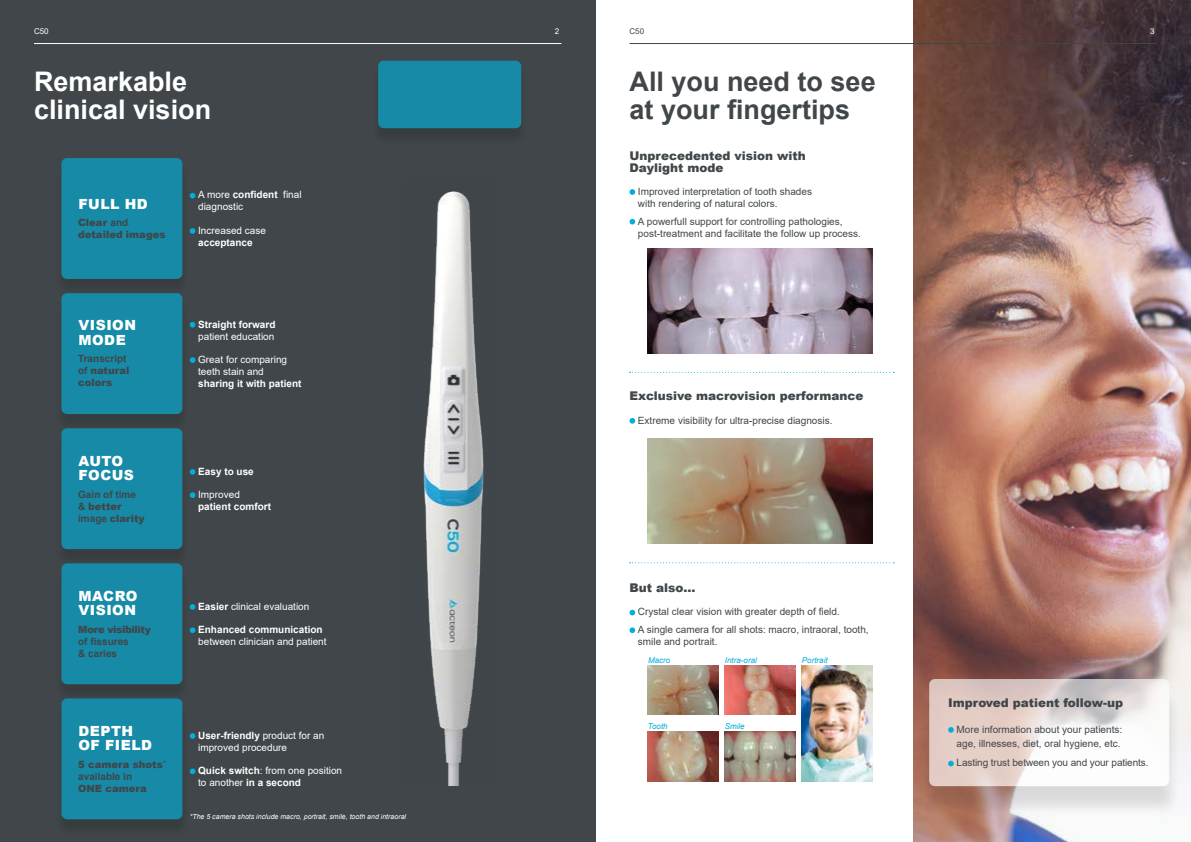
<style>
.page{position:relative;width:1191px;height:842px;background:#fff}
.page>*{position:absolute;margin:0;border:0;box-sizing:border-box;transform-origin:0 0}
.t1{font:700 27px/28px "Arial";color:#404649}
.t2{font:700 27px/28px "Arial";color:#fff}
.t3{font:900 14px/14.4px "Arial";letter-spacing:.035em;color:#fff}
.t4{font:900 12px/12px "Arial";color:#404649}
.t5{font:10px/12px "Arial";color:#404649}
.t6{font:10px/12px "Arial";color:#fff}
.t7{font:700 10px "Arial";color:#fff}
.t8{font:900 10px/12px "Arial";color:#404649}
.t9{font:700 10px/12px "Arial";color:#404649}
.t10{font:900 10px "Arial";letter-spacing:-.03em;color:#404649}
.t11{font:italic 8px "Arial";color:#00b0db}
.t12{font:8px "Arial";color:#fff}
.t13{font:8px "Arial";color:#404649}
.t14{font:italic 7px "Arial";color:#fff}
.s1{font-weight:700}
.s2{font-weight:900}
</style>
<div class="page">
<img style="left:913px;top:0;width:278px;height:842px">
<img style="left:648px;top:438px;width:225px;height:106px">
<hr style="left:629px;top:43px;width:528px;height:1px;background:#404649">
<div style="left:0;top:0;width:595px;height:842px;background:#404649"></div>
<hr style="left:34px;top:43px;width:527px;height:1px;background:#fff">
<svg style="left:190px;top:193px;width:5px;height:5px"></svg>
<svg style="left:190px;top:228px;width:5px;height:6px"></svg>
<svg style="left:190px;top:469px;width:5px;height:6px"></svg>
<svg style="left:190px;top:492px;width:5px;height:6px"></svg>
<svg style="left:190px;top:604px;width:5px;height:6px"></svg>
<svg style="left:190px;top:627px;width:5px;height:6px"></svg>
<svg style="left:190px;top:733px;width:5px;height:6px"></svg>
<svg style="left:190px;top:768px;width:5px;height:6px"></svg>
<svg style="left:190px;top:322px;width:5px;height:6px"></svg>
<svg style="left:190px;top:357px;width:5px;height:6px"></svg>
<img style="left:423px;top:191px;width:61px;height:595px">
<div style="left:55px;top:162px;width:134px;height:134px;background:#3c4245"></div>
<div style="left:61px;top:158px;width:121px;height:121px;background:#168aa7;border-radius:6px"></div>
<div style="left:55px;top:567px;width:134px;height:134px;background:#000;opacity:.2"></div>
<div style="left:61px;top:563px;width:121px;height:121px;background:#168aa7;border-radius:6px"></div>
<div style="left:55px;top:297px;width:134px;height:134px;background:#3c4245"></div>
<div style="left:61px;top:293px;width:121px;height:121px;background:#168aa7;border-radius:6px"></div>
<div style="left:55px;top:702px;width:134px;height:134px;background:#000;opacity:.2"></div>
<div style="left:61px;top:698px;width:121px;height:121px;background:#168aa7;border-radius:6px"></div>
<div style="left:55px;top:432px;width:134px;height:134px;background:#000;opacity:.2"></div>
<div style="left:61px;top:428px;width:121px;height:121px;background:#168aa7;border-radius:6px"></div>
<div style="left:917px;top:686px;width:264px;height:132px;background:#000;opacity:.2"></div>
<svg style="left:929px;top:679px;width:240px;height:107px"></svg>
<svg style="left:948px;top:727px;width:5px;height:6px"></svg>
<svg style="left:948px;top:761px;width:5px;height:5px"></svg>
<img style="left:648px;top:248px;width:225px;height:106px">
<svg style="left:629px;top:372px;width:265px;height:1px"></svg>
<svg style="left:629px;top:562px;width:265px;height:1px"></svg>
<svg style="left:629px;top:189px;width:6px;height:6px"></svg>
<svg style="left:629px;top:219px;width:6px;height:5px"></svg>
<svg style="left:629px;top:610px;width:6px;height:5px"></svg>
<svg style="left:629px;top:627px;width:6px;height:6px"></svg>
<svg style="left:629px;top:418px;width:6px;height:6px"></svg>
<img style="left:802px;top:665px;width:71px;height:116px">
<img style="left:724px;top:731px;width:71px;height:50px">
<img style="left:648px;top:731px;width:71px;height:50px">
<img style="left:725px;top:665px;width:71px;height:50px">
<img style="left:648px;top:665px;width:71px;height:50px">
<div style="left:372px;top:65px;width:156px;height:81px;background:#3b4245"></div>
<div style="left:378px;top:61px;width:143px;height:67px;background:#168aa7;border-radius:6px"></div>
<p class="t12" style="left:34px;top:26px;width:16px">C50</p>
<p class="t12" style="left:555px;top:26px;width:6px">2</p>
<p class="t13" style="left:629px;top:26px;width:16px">C50</p>
<p class="t12" style="left:1150px;top:26px;width:6px">3</p>
<h1 class="t2" style="left:34px;top:67px;width:179px">Remarkable clinical vision</h1>
<h1 class="t1" style="left:629px;top:67px;width:248px">All you need to see at your fingertips</h1>
<h2 class="t3" style="left:78px;top:196px;width:71px">FULL HD</h2>
<p class="t8" style="left:78px;top:216px;width:89px">Clear <span class="s1">and </span>detailed images</p>
<p class="t6" style="left:198px;top:189px;width:105px">A more <span class="s1">confident</span> final diagnostic</p>
<p class="t6" style="left:198px;top:224px;width:69px">Increased case</p>
<p class="t7" style="left:198px;top:235px;width:56px">acceptance</p>
<h2 class="t3" style="left:78px;top:318px;width:59px">VISION<br>MODE</h2>
<p class="t8" style="left:78px;top:352px;width:53px"><span class="s1">Transcript of</span> natural colors</p>
<h2 class="t3" style="left:78px;top:453px;width:57px">AUTO<br>FOCUS</h2>
<p class="t9" style="left:78px;top:488px;width:68px">Gain of time &amp; <span class="s2">better </span>image <span class="s2">clarity</span></p>
<h2 class="t3" style="left:78px;top:588px;width:61px">MACRO<br>VISION</h2>
<p class="t10" style="left:78px;top:622px;width:74px">More visibility</p>
<p class="t9" style="left:78px;top:635px;width:52px">of fissures &amp; caries</p>
<p class="t7" style="left:198px;top:317px;width:79px">Straight forward</p>
<p class="t6" style="left:198px;top:330px;width:78px">patient education</p>
<p class="t6" style="left:198px;top:353px;width:90px">Great for comparing teeth stain and</p>
<p class="t7" style="left:198px;top:376px;width:105px">sharing it with patient</p>
<p class="t7" style="left:198px;top:464px;width:57px">Easy to use</p>
<p class="t6" style="left:198px;top:488px;width:43px">Improved</p>
<p class="t7" style="left:198px;top:499px;width:74px">patient comfort</p>
<p class="t6" style="left:198px;top:600px;width:113px"><span class="s1">Easier</span> clinical evaluation</p>
<p class="t7" style="left:198px;top:622px;width:126px">Enhanced communication</p>
<p class="t6" style="left:198px;top:635px;width:130px">between clinician and patient</p>
<h2 class="t3" style="left:78px;top:723px;width:75px">DEPTH<br>OF FIELD</h2>
<p class="t8" style="left:78px;top:758px;width:89px">5 camera shots<sup>* </sup><span class="s1">available in</span></p>
<p class="t8" style="left:78px;top:782px;width:70px">ONE camera</p>
<p class="t6" style="left:198px;top:729px;width:128px"><span class="s1">User-friendly</span> product for an improved procedure</p>
<p class="t6" style="left:198px;top:765px;width:145px"><span class="s1">Quick switch</span>: from one position to another <span class="s1">in a second</span></p>
<p class="t14" style="left:190px;top:812px;width:218px">*The 5 camera shots include macro, portrait, smile, tooth and intraoral</p>
<p class="t4" style="left:629px;top:149px;width:178px">Unprecedented vision with<br>Daylight mode</p>
<p class="t5" style="left:638px;top:185px;width:175px">Improved interpretation of tooth shades with rendering of natural colors.</p>
<p class="t5" style="left:638px;top:215px;width:224px">A powerfull support for controlling pathologies, post-treatment and facilitate the follow up process.</p>
<p class="t4" style="left:629px;top:390px;width:236px">Exclusive macrovision performance</p>
<p class="t5" style="left:638px;top:414px;width:196px">Extreme visibility for ultra-precise diagnosis.</p>
<p class="t4" style="left:629px;top:581px;width:67px">But also...</p>
<p class="t5" style="left:638px;top:603px;width:232px;line-height:17.7px">Crystal clear vision with greater depth of field.<br>A single camera for all shots: macro, intraoral, tooth,</p>
<p class="t5" style="left:638px;top:635px;width:81px">smile and portrait.</p>
<p class="t11" style="left:648px;top:655px;width:24px">Macro</p>
<p class="t11" style="left:725px;top:655px;width:34px">Intra-oral</p>
<p class="t11" style="left:802px;top:655px;width:27px">Portrait</p>
<p class="t11" style="left:648px;top:721px;width:21px">Tooth</p>
<p class="t11" style="left:724px;top:721px;width:21px">Smile</p>
<p class="t4" style="left:948px;top:697px;width:176px">Improved patient follow-up</p>
<p class="t5" style="left:956px;top:722px;width:167px;line-height:14px">More information about your patients: age, illnesses, diet, oral hygiene, etc.</p>
<p class="t5" style="left:956px;top:757px;width:193px">Lasting trust between you and your patients.</p>
</div>
